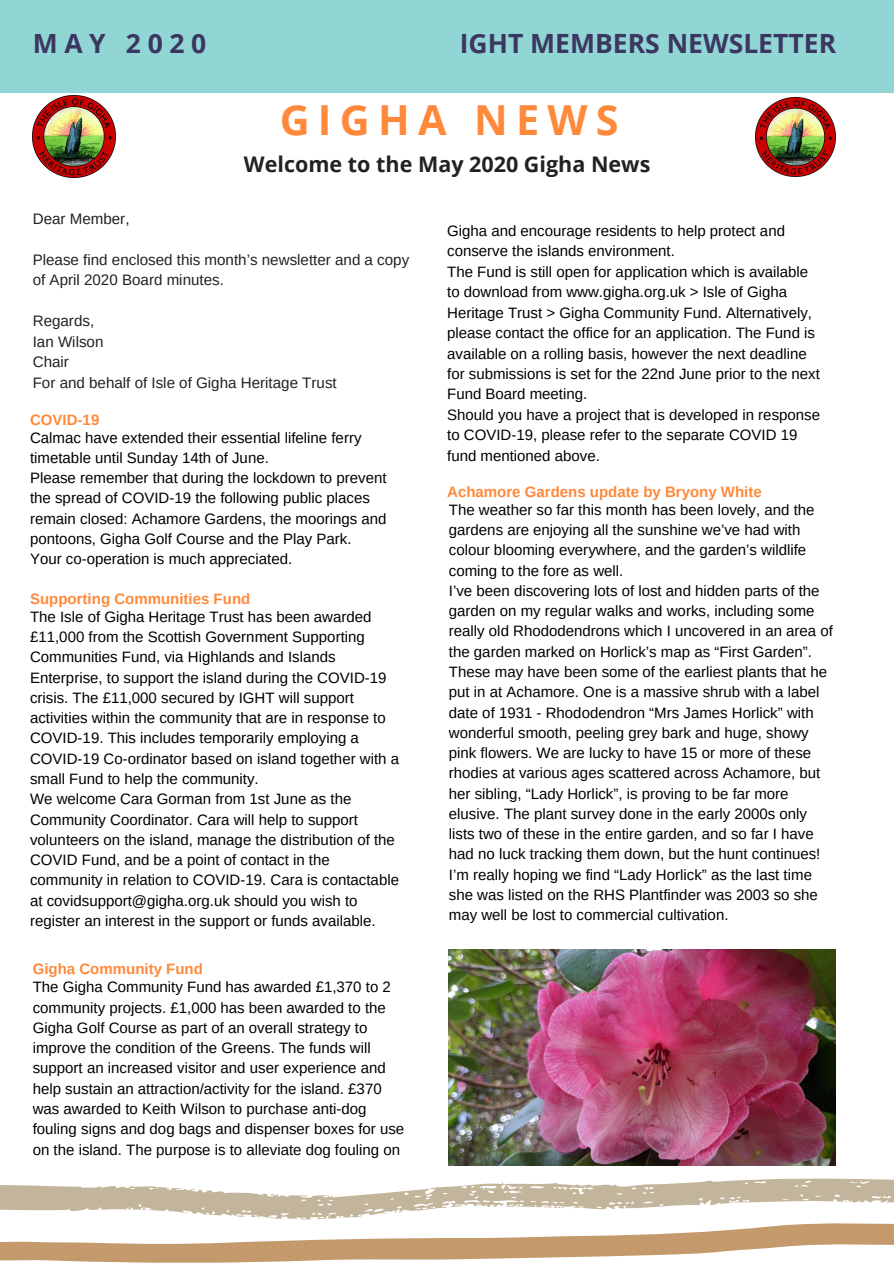
<style>
.page{position:relative;width:894px;height:1264px;background:#fff}
.page>*{position:absolute;margin:0;border:0;box-sizing:border-box;transform-origin:0 0}
.t1{font:700 41.4px "Open Sans";letter-spacing:.2em;color:#ff893b}
.t2{font:700 26.55px "Open Sans";color:#3b3760}
.t3{font:700 21.45px "Open Sans";color:#222}
.t4{font:15.15px/20.4px "Arimo";color:#222}
.t5{font:15px/20.2px "Arimo";color:#000}
.t6{font:700 15px "Arimo";color:#ff893b}
</style>
<div class="page">
<div style="left:0;top:0;width:893px;height:92px;background:#91d6d4"></div>
<svg style="left:0;top:1178px;width:893px;height:85px"></svg>
<img style="left:755px;top:97px;width:80px;height:80px">
<img style="left:33px;top:95px;width:82px;height:82px">
<img style="left:448px;top:949px;width:387px;height:216px">
<h2 class="t2" style="left:33px;top:24px;width:175px">MAY 2020</h2>
<h2 class="t2" style="left:459px;top:25px;width:378px">IGHT MEMBERS NEWSLETTER</h2>
<h1 class="t1" style="left:279px;top:91px;width:340px">GIGHA NEWS</h1>
<h3 class="t3" style="left:244px;top:149px;width:408px">Welcome to the May 2020 Gigha News</h3>
<p class="t4" style="left:33px;top:208px;width:98px">Dear Member,</p>
<p class="t4" style="left:33px;top:249px;width:378px">Please find enclosed this month’s newsletter and a copy of April 2020 Board minutes.</p>
<p class="t4" style="left:33px;top:311px;width:305px">Regards,<br>Ian Wilson<br>Chair<br>For and behalf of Isle of Gigha Heritage Trust</p>
<p class="t6" style="left:30px;top:411px;width:71px">COVID-19</p>
<p class="t5" style="left:30px;top:427px;width:358px">Calmac have extended their essential lifeline ferry timetable until Sunday 14th of June.<br>Please remember that during the lockdown to prevent the spread of COVID-19 the following public places remain closed: Achamore Gardens, the moorings and pontoons, Gigha Golf Course and the Play Park.<br>Your co-operation is much appreciated.</p>
<p class="t6" style="left:30px;top:590px;width:222px">Supporting Communities Fund</p>
<p class="t5" style="left:30px;top:606px;width:370px">The Isle of Gigha Heritage Trust has been awarded £11,000 from the Scottish Government Supporting Communities Fund, via Highlands and Islands Enterprise, to support the island during the COVID-19 crisis. The £11,000 secured by IGHT will support activities within the community that are in response to COVID-19. This includes temporarily employing a COVID-19 Co-ordinator based on island together with a small Fund to help the community.<br>We welcome Cara Gorman from 1st June as the Community Coordinator. Cara will help to support volunteers on the island, manage the distribution of the COVID Fund, and be a point of contact in the community in relation to COVID-19. Cara is contactable at covidsupport@gigha.org.uk should you wish to register an interest in the support or funds available.</p>
<p class="t6" style="left:33px;top:960px;width:172px">Gigha Community Fund</p>
<p class="t5" style="left:33px;top:977px;width:373px">The Gigha Community Fund has awarded £1,370 to 2 community projects. £1,000 has been awarded to the Gigha Golf Course as part of an overall strategy to improve the condition of the Greens. The funds will support an increased visitor and user experience and help sustain an attraction/activity for the island. £370 was awarded to Keith Wilson to purchase anti-dog fouling signs and dog bags and dispenser boxes for use on the island. The purpose is to alleviate dog fouling on</p>
<p class="t5" style="left:447px;top:220px;width:374px">Gigha and encourage residents to help protect and conserve the islands environment.<br>The Fund is still open for application which is available to download from www.gigha.org.uk &gt; Isle of Gigha Heritage Trust &gt; Gigha Community Fund. Alternatively, please contact the office for an application. The Fund is available on a rolling basis, however the next deadline for submissions is set for the 22nd June prior to the next Fund Board meeting.<br>Should you have a project that is developed in response to COVID-19, please refer to the separate COVID 19 fund mentioned above.</p>
<p class="t6" style="left:447px;top:483px;width:316px">Achamore Gardens update by Bryony White</p>
<p class="t5" style="left:449px;top:499px;width:385px">The weather so far this month has been lovely, and the gardens are enjoying all the sunshine we’ve had with colour blooming everywhere, and the garden’s wildlife coming to the fore as well.<br>I’ve been discovering lots of lost and hidden parts of the garden on my regular walks and works, including some really old Rhododendrons which I uncovered in an area of the garden marked on Horlick’s map as “First Garden”.<br>These may have been some of the earliest plants that he put in at Achamore. One is a massive shrub with a label date of 1931 - Rhododendron “Mrs James Horlick” with wonderful smooth, peeling grey bark and huge, showy pink flowers. We are lucky to have 15 or more of these rhodies at various ages scattered across Achamore, but her sibling, “Lady Horlick”, is proving to be far more elusive. The plant survey done in the early 2000s only lists two of these in the entire garden, and so far I have had no luck tracking them down, but the hunt continues!<br>I’m really hoping we find “Lady Horlick” as the last time she was listed on the RHS Plantfinder was 2003 so she may well be lost to commercial cultivation.</p>
</div>
